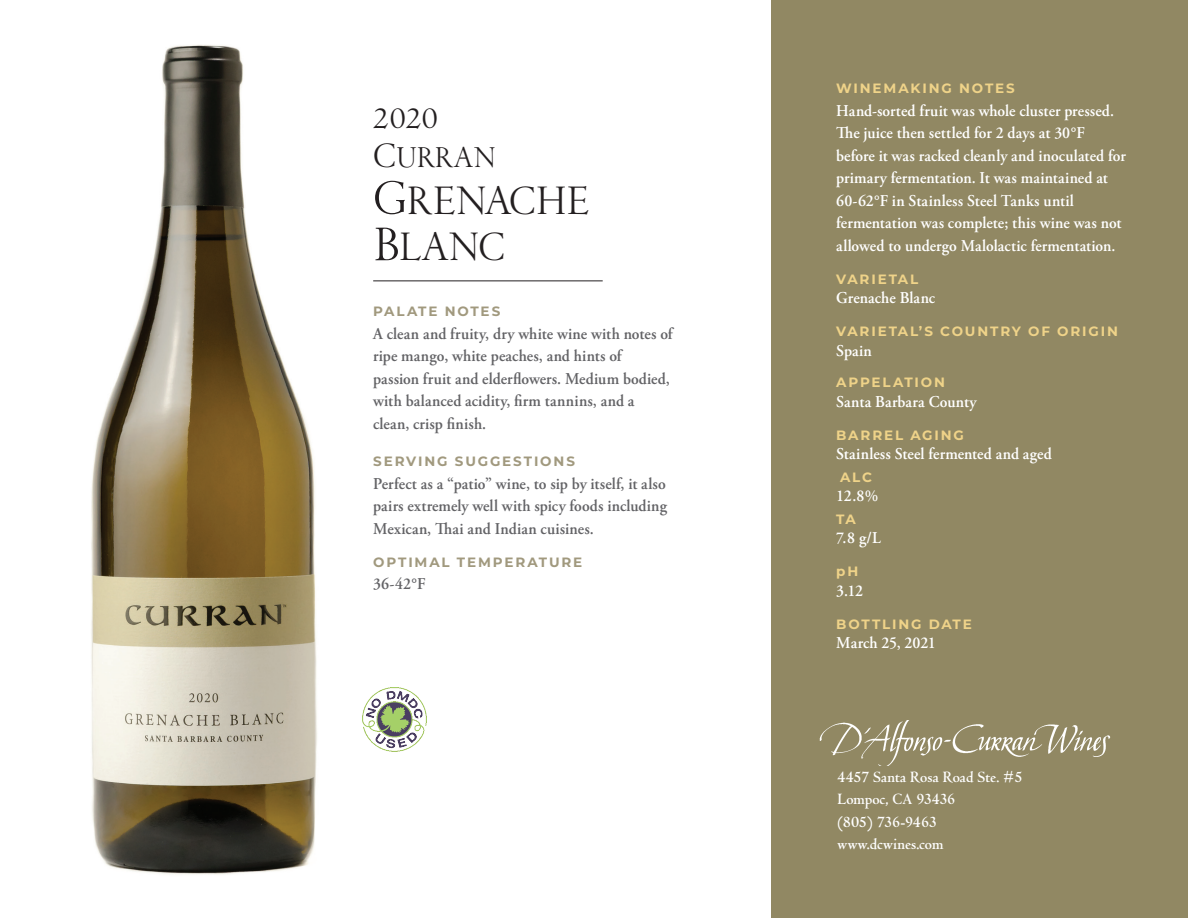
<style>
.page{position:relative;width:1188px;height:918px;background:#fff}
.page>*{position:absolute;margin:0;border:0;box-sizing:border-box;transform-origin:0 0}
.t1{font:45.3px/46.5px "Fairbank MT Std SC840";letter-spacing:-.005em;color:#231f20}
.t2{font:32.7px "Fairbank MT Std SC840";letter-spacing:.005em;color:#231f20}
.t3{font:31.5px "Centaur MT SC840";color:#231f20}
.t4{font:600 16.5px/22.5px "Adobe Garamond Pro";letter-spacing:.005em;color:#fff;scale:.95 1}
.t5{font:600 16.5px/22.5px "Adobe Garamond Pro";letter-spacing:.01em;color:#636366;scale:.95 1}
.t6{font:700 16.5px/22.5px "Centaur";color:#fff;scale:.95 1}
.t7{font:700 13.5px "Montserrat";letter-spacing:.135em;color:#efd389}
.t8{font:700 13.5px "Montserrat";letter-spacing:.14em;color:#a1997e}
.s1{font-size:39px}
.s2{font-size:54px}
</style>
<div class="page">
<div style="left:771px;top:0;width:417px;height:918px;background:#918863"></div>
<img style="left:819px;top:720px;width:292px;height:45px">
<img style="left:91px;top:44px;width:297px;height:831px">
<hr style="left:373px;top:281px;width:230px;height:1px;background:#231f20">
<img style="left:363px;top:687px;width:64px;height:64px">
<h3 class="t3" style="left:373px;top:101px;width:66px">2020</h3>
<h2 class="t2" style="left:373px;top:137px;width:124px"><span class="s1">C</span>URRAN</h2>
<h1 class="t1" style="left:373px;top:178px;width:218px"><span class="s2">G</span>RENACHE<br><span class="s2">B</span>LANC</h1>
<p class="t8" style="left:373px;top:302px;width:129px">PALATE NOTES</p>
<p class="t5" style="left:373px;top:322px;width:317px">A clean and fruity, dry white wine with notes of ripe mango, white peaches, and hints of<br>passion fruit and elderflowers. Medium bodied, with balanced acidity, firm tannins, and a clean, crisp finish.</p>
<p class="t8" style="left:373px;top:452px;width:203px">SERVIN G SUGGESTION S</p>
<p class="t5" style="left:373px;top:472px;width:311px;text-align:justify">Perfect as a “patio” wine, to sip by itself, it also pairs extremely well with spicy foods including Mexican, Thai and Indian cuisines.</p>
<p class="t8" style="left:373px;top:552px;width:211px">OPTIMAL TEMPERATURE</p>
<p class="t5" style="left:373px;top:573px;width:56px">36-42°F</p>
<p class="t7" style="left:836px;top:79px;width:180px">WIN EMAKIN G NOTES</p>
<p class="t4" style="left:836px;top:100px;width:306px">Hand-sorted fruit was whole cluster pressed.<br>The juice then settled for 2 days at 30°F before it was racked cleanly and inoculated for primary fermentation. It was maintained at 60-62°F in Stainless Steel Tanks until fermentation was complete; this wine was not allowed to undergo Malolactic fermentation.</p>
<p class="t7" style="left:836px;top:269px;width:84px">VARIETAL</p>
<p class="t4" style="left:836px;top:287px;width:106px">Grenache Blanc</p>
<p class="t7" style="left:836px;top:322px;width:12px">VARIETAL</p>
<p class="t7" style="left:919px;top:322px;width:149px">’S COU NTRY OF ORIGI</p>
<p class="t7" style="left:1107px;top:322px;width:12px">N</p>
<p class="t4" style="left:836px;top:340px;width:39px">Spain</p>
<p class="t7" style="left:836px;top:373px;width:13px">APP</p>
<p class="t7" style="left:872px;top:373px;width:73px">ELATION</p>
<p class="t4" style="left:836px;top:391px;width:149px">Santa Barbara County</p>
<p class="t7" style="left:836px;top:425px;width:129px">BARREL AGIN G</p>
<p class="t4" style="left:836px;top:443px;width:228px">Stainless Steel fermented and aged</p>
<p class="t7" style="left:840px;top:467px;width:33px">AL C</p>
<p class="t4" style="left:836px;top:485px;width:46px">12.8%</p>
<p class="t7" style="left:836px;top:509px;width:11px">TA</p>
<p class="t4" style="left:836px;top:527px;width:49px">7.8 g/L</p>
<p class="t7" style="left:836px;top:562px;width:24px">PH</p>
<p class="t4" style="left:836px;top:580px;width:30px">3.12</p>
<p class="t7" style="left:836px;top:614px;width:137px">BOTTLIN G DATE</p>
<p class="t4" style="left:836px;top:632px;width:106px">March 25, 2021</p>
<p class="t6" style="left:838px;top:766px;width:196px">4457 Santa Rosa Road Ste. #5<br>Lompoc, CA 93436<br>(805) 736-9463 www.dcwines.com</p>
</div>
